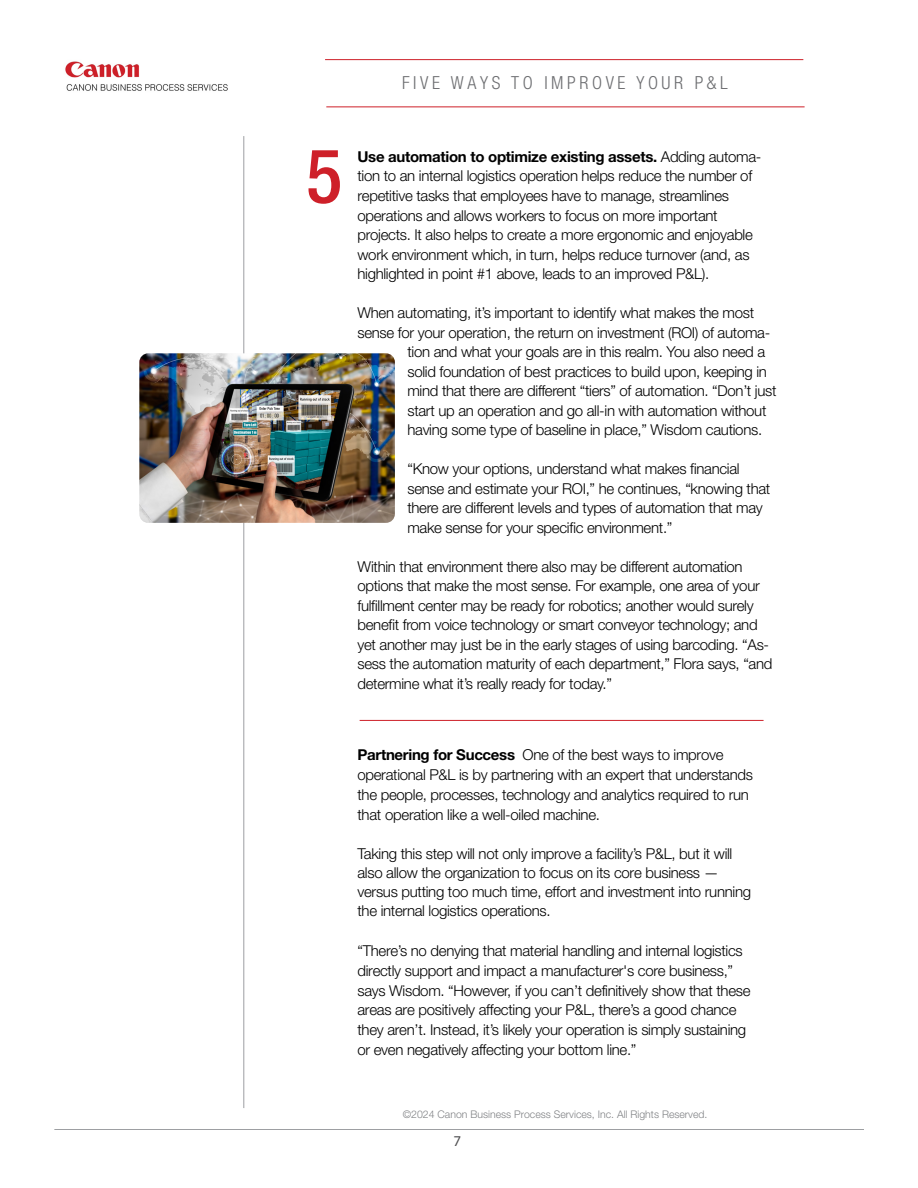
<style>
.page{position:relative;width:918px;height:1188px;background:#fff}
.page>*{position:absolute;margin:0;border:0;box-sizing:border-box;transform-origin:0 0}
.t1{font:500 condensed 75.45px "Helvetica Neue LT Std";color:#ce2029}
.t2{font:300 condensed 18px "Helvetica Neue LT Std";letter-spacing:.2em;color:#6d6e71}
.t3{font:300 15px/19.5px "Helvetica Neue LT Std";letter-spacing:-.02em;color:#000}
.t4{font:15px "Myriad Pro";color:#4d4d4f}
.t5{font:300 10.5px "Helvetica Neue LT Std";color:#808285}
.s1{font-weight:700}
</style>
<div class="page">
<hr style="left:243px;top:136px;width:1px;height:972px;background:#9d9fa2">
<img style="left:65px;top:61px;width:163px;height:30px">
<hr style="left:326px;top:106px;width:479px;height:1px;background:#ce2029">
<hr style="left:325px;top:59px;width:478px;height:1px;background:#ce2029">
<hr style="left:54px;top:1129px;width:810px;height:1px;background:#9d9fa2">
<img style="left:139px;top:353px;width:256px;height:170px">
<hr style="left:360px;top:720px;width:404px;height:1px;background:#ce2029">
<p class="t2" style="left:402px;top:73px;width:327px">FIVE WAYS TO IMPROVE YOUR P&amp;L</p>
<h1 class="t1" style="left:306px;top:131px;width:38px">5</h1>
<p class="t3" style="left:357px;top:147px;width:405px;line-height:18.5px"><span class="s1">Use automation to optimize existing assets.</span> Adding automa&shy;tion to an internal logistics operation helps reduce the number of</p>
<p class="t3" style="left:357px;top:186px;width:397px">repetitive tasks that employees have to manage, streamlines operations and allows workers to focus on more important projects. It also helps to create a more ergonomic and enjoyable work environment which, in turn, helps reduce turnover (and, as highlighted in point #1 above, leads to an improved P&amp;L).</p>
<p class="t3" style="left:357px;top:303px;width:398px">When automating, it’s important to identify what makes the most</p>
<p class="t3" style="left:357px;top:322px;width:414px">sense for your operation, the return on investment (ROI) of automa-</p>
<p class="t3" style="left:407px;top:342px;width:359px">tion and what your goals are in this realm. You also need a</p>
<p class="t3" style="left:407px;top:361px;width:361px">solid foundation of best practices to build upon, keeping in</p>
<p class="t3" style="left:407px;top:381px;width:371px">mind that there are different “tiers” of automation. “Don’t just</p>
<p class="t3" style="left:407px;top:400px;width:361px">start up an operation and go all-in with automation without</p>
<p class="t3" style="left:407px;top:420px;width:356px">having some type of baseline in place,” Wisdom cautions.</p>
<p class="t3" style="left:407px;top:459px;width:364px">“Know your options, understand what makes financial sense and estimate your ROI,” he continues, “knowing that there are different levels and types of automation that may make sense for your specific environment.”</p>
<p class="t3" style="left:357px;top:556px;width:417px">Within that environment there also may be different automation options that make the most sense. For example, one area of your fulfillment center may be ready for robotics; another would surely benefit from voice technology or smart conveyor technology; and yet another may just be in the early stages of using barcoding. “As&shy;sess the automation maturity of each department,” Flora says, “and determine what it’s really ready for today.”</p>
<p class="t3" style="left:357px;top:745px;width:397px"><span class="s1">Partnering for Success</span> One of the best ways to improve operational P&amp;L is by partnering with an expert that understands the people, processes, technology and analytics required to run that operation like a well-oiled machine.</p>
<p class="t3" style="left:357px;top:843px;width:395px">Taking this step will not only improve a facility’s P&amp;L, but it will also allow the organization to focus on its core business — versus putting too much time, effort and investment into running the internal logistics operations.</p>
<p class="t3" style="left:357px;top:941px;width:395px">“There’s no denying that material handling and internal logistics directly support and impact a manufacturer's core business,” says Wisdom. “However, if you can’t definitively show that these areas are positively affecting your P&amp;L, there’s a good chance they aren’t. Instead, it’s likely your operation is simply sustaining or even negatively affecting your bottom line.”</p>
<p class="t5" style="left:403px;top:1108px;width:306px">©2024 Canon Business Process Services, Inc. All Rights Reserved.</p>
<p class="t4" style="left:454px;top:1132px;width:9px">7</p>
</div>
